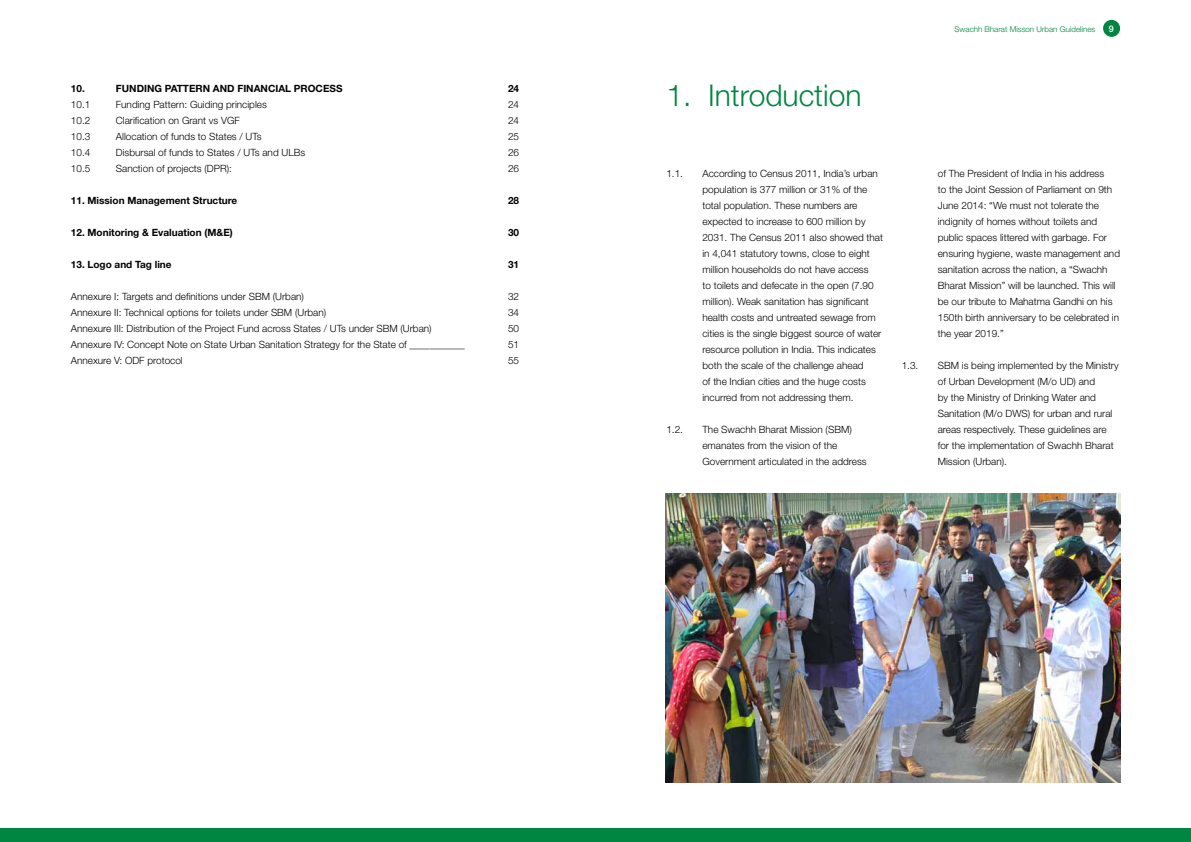
<style>
.page{position:relative;width:1191px;height:842px;background:#fff}
.page>*{position:absolute;margin:0;border:0;box-sizing:border-box;transform-origin:0 0}
.t1{font:300 30px "Helvetica Neue LT Std";color:#008641}
.t2{font:300 10px/16px "Helvetica Neue LT Std";color:#000}
.t3{font:700 10px "Helvetica Neue LT Std";color:#000}
.t4{font:500 9px "Helvetica Neue LT Std";color:#fff}
.t5{font:300 8px "Helvetica Neue LT Std";color:#008641}
</style>
<div class="page">
<div style="left:0;top:828px;width:1191px;height:14px;background:#008641"></div>
<div style="left:1103px;top:20px;width:17px;height:17px;background:#008641;border-radius:50%"></div>
<img style="left:666px;top:493px;width:454px;height:289px">
<p class="t3" style="left:71px;top:82px;width:15px">10.</p>
<p class="t3" style="left:116px;top:82px;width:14px">FUNDING</p>
<p class="t3" style="left:165px;top:82px;width:14px">PATTE</p>
<p class="t3" style="left:195px;top:82px;width:26px">RN AND</p>
<p class="t3" style="left:237px;top:82px;width:13px">FINAN</p>
<p class="t3" style="left:268px;top:82px;width:14px">CIAL</p>
<p class="t3" style="left:294px;top:82px;width:50px">PROCESS</p>
<p class="t3" style="left:508px;top:82px;width:13px">24</p>
<p class="t2" style="left:71px;top:96px;width:21px">10.1</p>
<p class="t2" style="left:116px;top:96px;width:152px">Funding Pattern: Guiding principles</p>
<p class="t2" style="left:508px;top:96px;width:13px">24</p>
<p class="t2" style="left:71px;top:112px;width:21px">10.2</p>
<p class="t2" style="left:116px;top:112px;width:125px">Clarification on Grant vs VGF</p>
<p class="t2" style="left:508px;top:112px;width:13px">24</p>
<p class="t2" style="left:71px;top:128px;width:21px">10.3</p>
<p class="t2" style="left:116px;top:128px;width:147px">Allocation of funds to States / UTs</p>
<p class="t2" style="left:508px;top:128px;width:13px">25</p>
<p class="t2" style="left:71px;top:144px;width:21px">10.4</p>
<p class="t2" style="left:116px;top:144px;width:191px">Disbursal of funds to States / UTs and ULBs</p>
<p class="t2" style="left:508px;top:144px;width:13px">26</p>
<p class="t2" style="left:71px;top:160px;width:21px">10.5</p>
<p class="t2" style="left:116px;top:160px;width:117px">Sanction of projects (DPR):</p>
<p class="t2" style="left:508px;top:160px;width:13px">26</p>
<p class="t3" style="left:71px;top:194px;width:168px">11. Mission Management Structure</p>
<p class="t3" style="left:508px;top:194px;width:13px">28</p>
<p class="t3" style="left:71px;top:226px;width:163px">12. Monitoring &amp; Evaluation (M&amp;E)</p>
<p class="t3" style="left:508px;top:226px;width:13px">30</p>
<p class="t3" style="left:71px;top:258px;width:102px">13. Logo and Tag line</p>
<p class="t3" style="left:508px;top:258px;width:13px">31</p>
<p class="t2" style="left:71px;top:288px;width:235px">Annexure I: Targets and definitions under SBM (Urban)</p>
<p class="t2" style="left:508px;top:288px;width:13px">32</p>
<p class="t2" style="left:71px;top:304px;width:257px">Annexure II: Technical options for toilets under SBM (Urban)</p>
<p class="t2" style="left:508px;top:304px;width:13px">34</p>
<p class="t2" style="left:71px;top:320px;width:362px">Annexure III: Distribution of the Project Fund across States / UTs under SBM (Urban)</p>
<p class="t2" style="left:508px;top:320px;width:13px">50</p>
<p class="t2" style="left:71px;top:336px;width:395px">Annexure IV: Concept Note on State Urban Sanitation Strategy for the State of ___________</p>
<p class="t2" style="left:508px;top:336px;width:13px">51</p>
<p class="t2" style="left:71px;top:352px;width:113px">Annexure V: ODF protocol</p>
<p class="t2" style="left:508px;top:352px;width:13px">55</p>
<h1 class="t1" style="left:666px;top:77px;width:197px">1. Introduction</h1>
<p class="t5" style="left:954px;top:24px;width:142px">Swachh Bharat Misson Urban Guidelines</p>
<p class="t4" style="left:1109px;top:23px;width:7px">9</p>
<p class="t2" style="left:666px;top:165px;width:18px">1.1.</p>
<p class="t2" style="left:702px;top:165px;width:182px">According to Census 2011, India’s urban population is 377 million or 31% of the total population. These numbers are expected to increase to 600 million by 2031. The Census 2011 also showed that in 4,041 statutory towns, close to eight million households do not have access<br>to toilets and defecate in the open (7.90 million). Weak sanitation has significant health costs and untreated sewage from cities is the single biggest source of water resource pollution in India. This indicates both the scale of the challenge ahead<br>of the Indian cities and the huge costs incurred from not addressing them.</p>
<p class="t2" style="left:666px;top:421px;width:18px">1.2.</p>
<p class="t2" style="left:702px;top:421px;width:166px">The Swachh Bharat Mission (SBM) emanates from the vision of the<br>Government articulated in the address</p>
<p class="t2" style="left:937px;top:165px;width:184px">of The President of India in his address<br>to the Joint Session of Parliament on 9th June 2014: “We must not tolerate the indignity of homes without toilets and public spaces littered with garbage. For ensuring hygiene, waste management and sanitation across the nation, a “Swachh Bharat Mission” will be launched. This will be our tribute to Mahatma Gandhi on his 150th birth anniversary to be celebrated in the year 2019.”</p>
<p class="t2" style="left:901px;top:357px;width:18px">1.3.</p>
<p class="t2" style="left:937px;top:357px;width:182px">SBM is being implemented by the Ministry of Urban Development (M/o UD) and<br>by the Ministry of Drinking Water and Sanitation (M/o DWS) for urban and rural areas respectively. These guidelines are for the implementation of Swachh Bharat Mission (Urban).</p>
</div>
